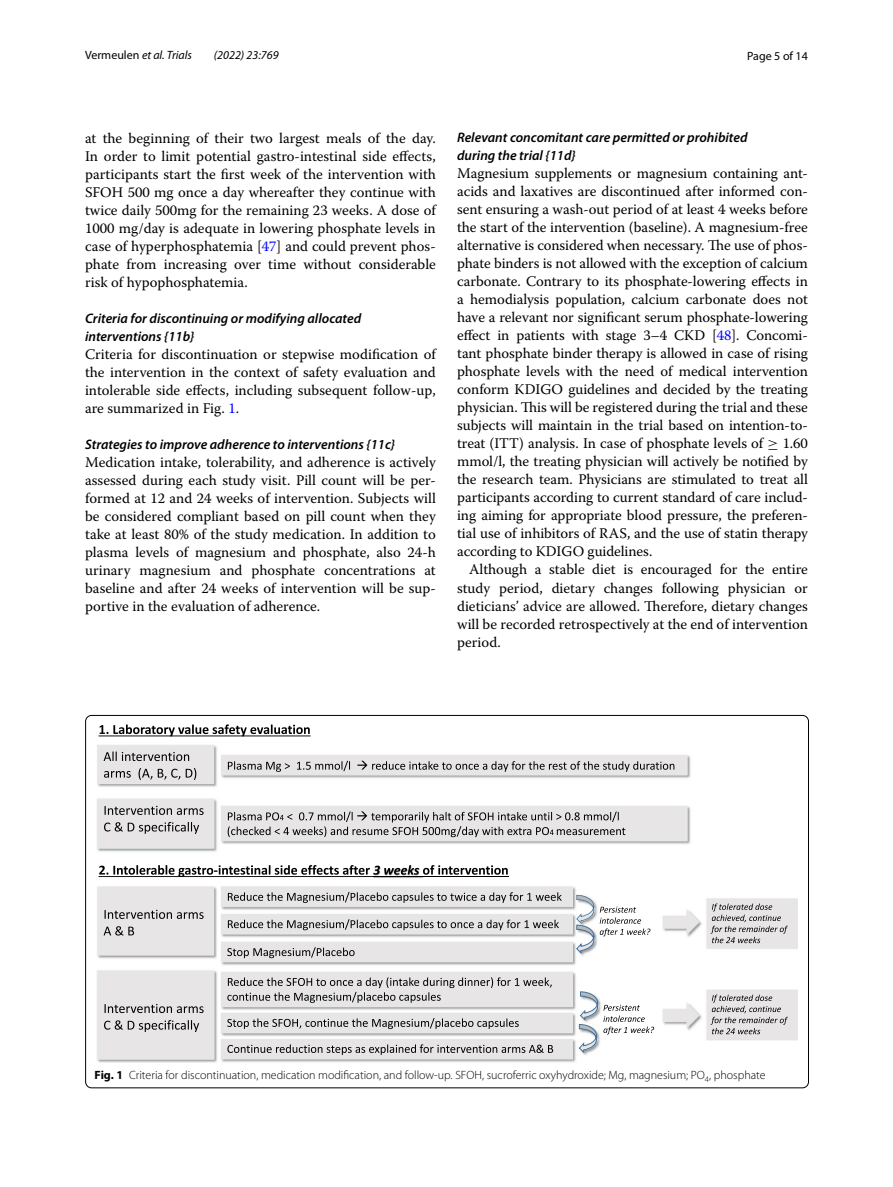
<style>
.page{position:relative;width:893px;height:1187px;background:#fff}
.page>*{position:absolute;margin:0;border:0;box-sizing:border-box;transform-origin:0 0}
.t1{font:14.7px/18px "Warnock Pro";color:#000;text-align:justify}
.t2{font:italic 600 13.8px/18px "Myriad Pro";color:#000}
.t3{font:300 12px "Myriad Pro";color:#000}
.t4{font:italic 12px "Myriad Pro";color:#000}
.t5{font:12px "Myriad Pro";color:#000}
.s1{font-style:normal}
.s2{color:#00f}
.s3{font-family:"MTSY"}
.s4{font-weight:700}
</style>
<div class="page">
<img style="left:97px;top:745px;width:700px;height:318px">
<svg style="left:228px;top:760px;width:122px;height:11px"></svg>
<svg style="left:357px;top:760px;width:317px;height:11px;background:#bbb9ba"></svg>
<svg style="left:228px;top:811px;width:397px;height:26px;background:#c0bfbf"></svg>
<svg style="left:99px;top:865px;width:409px;height:12px"></svg>
<hr style="left:373px;top:876px;width:49px;height:1px;background:#000">
<hr style="left:422px;top:876px;width:87px;height:1px;background:#000">
<svg style="left:228px;top:891px;width:334px;height:11px;background:#b8b7b7"></svg>
<svg style="left:228px;top:919px;width:331px;height:11px;background:#b8b7b7"></svg>
<svg style="left:227px;top:947px;width:128px;height:11px"></svg>
<svg style="left:576px;top:894px;width:74px;height:60px"></svg>
<svg style="left:711px;top:903px;width:77px;height:40px;background:#c6c5c6"></svg>
<svg style="left:104px;top:751px;width:85px;height:10px"></svg>
<svg style="left:104px;top:768px;width:92px;height:11px"></svg>
<svg style="left:105px;top:805px;width:99px;height:9px"></svg>
<svg style="left:104px;top:821px;width:95px;height:12px"></svg>
<svg style="left:99px;top:724px;width:212px;height:12px"></svg>
<svg style="left:105px;top:909px;width:99px;height:9px"></svg>
<svg style="left:104px;top:926px;width:30px;height:9px"></svg>
<svg style="left:105px;top:1003px;width:99px;height:9px"></svg>
<svg style="left:104px;top:1019px;width:95px;height:12px"></svg>
<svg style="left:227px;top:977px;width:325px;height:25px;background:#c5c3c4"></svg>
<svg style="left:227px;top:1017px;width:292px;height:11px;background:#b7b6b7"></svg>
<svg style="left:227px;top:1044px;width:326px;height:10px;background:#b4b3b4"></svg>
<svg style="left:711px;top:994px;width:77px;height:40px;background:#c7c5c6"></svg>
<svg style="left:578px;top:991px;width:76px;height:62px"></svg>
<p class="t4" style="left:85px;top:48px;width:109px"><span class="s1">Vermeulen</span> et al. Trials</p>
<p class="t4" style="left:214px;top:48px;width:66px">(2022) 23:769</p>
<p class="t5" style="left:747px;top:48px;width:62px">Page 5 of 14</p>
<p class="t1" style="left:85px;top:128px;width:352px">at the beginning of their two largest meals of the day.<br>In order to limit potential gastro-intestinal side effects, participants start the first week of the intervention with SFOH 500 mg once a day whereafter they continue with twice daily 500mg for the remaining 23 weeks. A dose of 1000 mg/day is adequate in lowering phosphate levels in case of hyperphosphatemia [<span class="s2">47</span>] and could prevent phos&shy;phate from increasing over time without considerable risk of hypophosphatemia.</p>
<p class="t2" style="left:85px;top:309px;width:278px">Criteria for discontinuing or modifying allocated interventions {11b}</p>
<p class="t1" style="left:85px;top:344px;width:352px">Criteria for discontinuation or stepwise modification of the intervention in the context of safety evaluation and intolerable side effects, including subsequent follow-up, are summarized in Fig. <span class="s2">1</span>.</p>
<p class="t2" style="left:85px;top:435px;width:312px">Strategies to improve adherence to interventions {11c}</p>
<p class="t1" style="left:85px;top:452px;width:352px">Medication intake, tolerability, and adherence is actively assessed during each study visit. Pill count will be per&shy;formed at 12 and 24 weeks of intervention. Subjects will be considered compliant based on pill count when they take at least 80% of the study medication. In addition to plasma levels of magnesium and phosphate, also 24-h urinary magnesium and phosphate concentrations at baseline and after 24 weeks of intervention will be sup&shy;portive in the evaluation of adherence.</p>
<p class="t2" style="left:457px;top:128px;width:292px">Relevant concomitant care permitted or prohibited during the trial {11d}</p>
<p class="t1" style="left:457px;top:164px;width:352px">Magnesium supplements or magnesium containing ant&shy;acids and laxatives are discontinued after informed con&shy;sent ensuring a wash-out period of at least 4 weeks before the start of the intervention (baseline). A magnesium-free alternative is considered when necessary. The use of phos&shy;phate binders is not allowed with the exception of calcium carbonate. Contrary to its phosphate-lowering effects in a hemodialysis population, calcium carbonate does not have a relevant nor significant serum phosphate-lowering effect in patients with stage 3–4 CKD [<span class="s2">48</span>]. Concomi&shy;tant phosphate binder therapy is allowed in case of rising phosphate levels with the need of medical intervention conform KDIGO guidelines and decided by the treating physician. This will be registered during the trial and these subjects will maintain in the trial based on intention-to&shy;treat (ITT) analysis. In case of phosphate levels of <span class="s3">≥</span> 1.60 mmol/l, the treating physician will actively be notified by the research team. Physicians are stimulated to treat all participants according to current standard of care includ&shy;ing aiming for appropriate blood pressure, the preferen&shy;tial use of inhibitors of RAS, and the use of statin therapy according to KDIGO guidelines.</p>
<p class="t1" style="left:457px;top:560px;width:352px;text-indent:12px">Although a stable diet is encouraged for the entire study period, dietary changes following physician or dieticians’ advice are allowed. Therefore, dietary changes will be recorded retrospectively at the end of intervention period.</p>
<p class="t3" style="left:95px;top:1068px;width:673px"><span class="s4">Fig. 1</span> Criteria for discontinuation, medication modification, and follow-up. SFOH, sucroferric oxyhydroxide; Mg, magnesium; PO<sub>4</sub>, phosphate</p>
</div>
